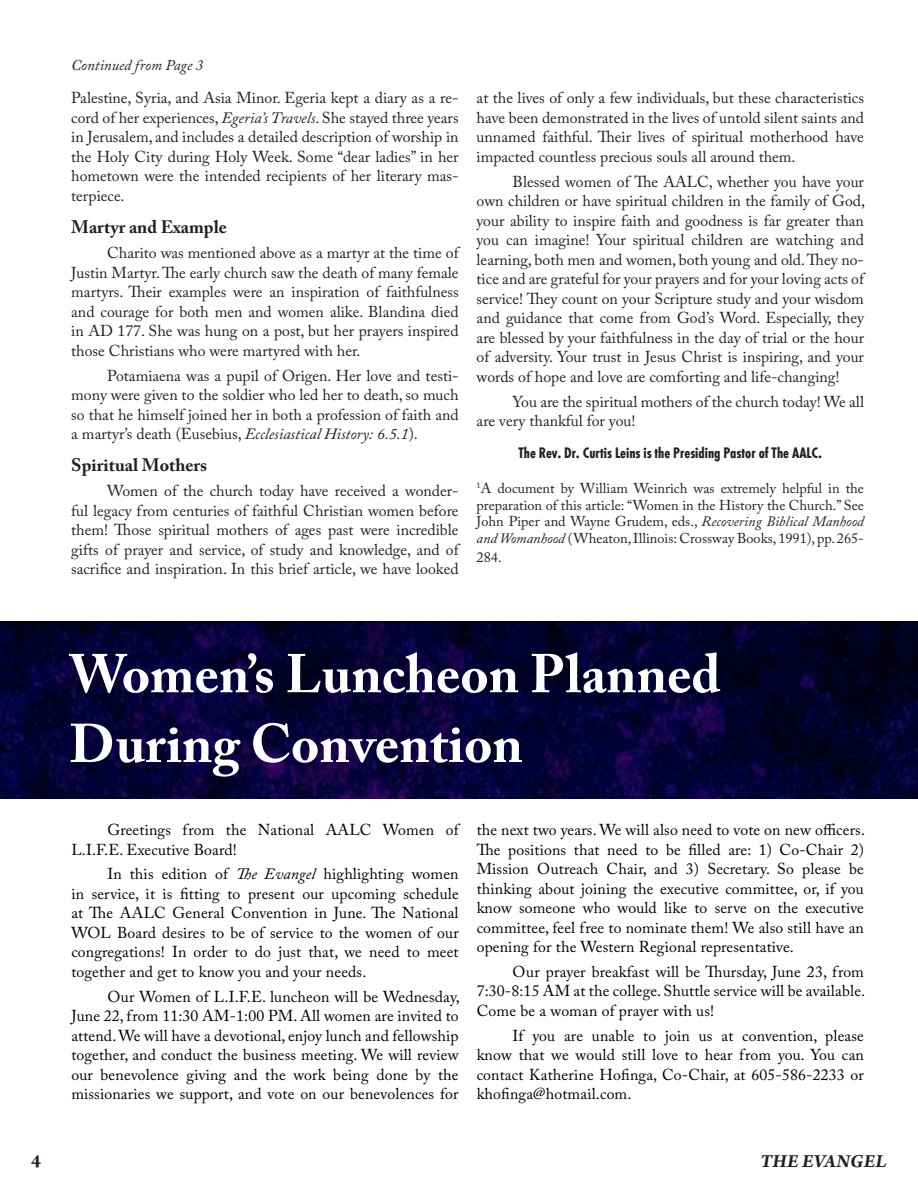
<style>
.page{position:relative;width:918px;height:1188px;background:#fff}
.page>*{position:absolute;margin:0;border:0;box-sizing:border-box;transform-origin:0 0}
.t1{font:700 54px/69.8px "Adobe Caslon Pro";color:#fff}
.t2{font:italic 700 19.5px "Arno Pro";letter-spacing:.01em;color:#231f20}
.t3{font:700 19.5px "Arno Pro";color:#231f20}
.t4{font:700 18px "Adobe Caslon Pro";color:#231f20}
.t5{font:15.75px/19.5px "Adobe Caslon Pro";color:#231f20;text-align:justify}
.t6{font:15.75px/19.5px "Adobe Caslon Pro";letter-spacing:.01em;color:#000;text-align:justify}
.t7{font:700 condensed 15.75px "ST Function";color:#231f20}
.t8{font:italic 15px "Adobe Caslon Pro";color:#231f20}
.t9{font:14.25px/16.5px "Adobe Caslon Pro";color:#231f20;text-align:justify}
.s1{font-style:italic}
</style>
<div class="page">
<img style="left:0;top:621px;width:918px;height:177px">
<p class="t8" style="left:71px;top:56px;width:133px">Continued from Page 3</p>
<p class="t5" style="left:71px;top:88px;width:389px">Palestine, Syria, and Asia Minor. Egeria kept a diary as a re&shy;cord of her experiences, <span class="s1">Egeria’s Travels</span>. She stayed three years in Jerusalem, and includes a detailed description of worship in the Holy City during Holy Week. Some “dear ladies” in her hometown were the intended recipients of her literary mas&shy;terpiece.</p>
<p class="t4" style="left:71px;top:217px;width:157px">Martyr and Example</p>
<p class="t5" style="left:71px;top:243px;width:389px;text-indent:36px">Charito was mentioned above as a martyr at the time of Justin Martyr. The early church saw the death of many female martyrs. Their examples were an inspiration of faithfulness and courage for both men and women alike. Blandina died in AD 177. She was hung on a post, but her prayers inspired those Christians who were martyred with her.</p>
<p class="t5" style="left:71px;top:365px;width:389px;text-indent:36px">Potamiaena was a pupil of Origen. Her love and testi&shy;mony were given to the soldier who led her to death, so much so that he himself joined her in both a profession of faith and a martyr’s death (Eusebius, <span class="s1">Ecclesiastical History: 6.5.1</span>).</p>
<p class="t4" style="left:71px;top:455px;width:137px">Spiritual Mothers</p>
<p class="t5" style="left:71px;top:481px;width:389px;text-indent:36px">Women of the church today have received a wonder&shy;ful legacy from centuries of faithful Christian women before them! Those spiritual mothers of ages past were incredible gifts of prayer and service, of study and knowledge, and of sacrifice and inspiration. In this brief article, we have looked</p>
<p class="t5" style="left:477px;top:88px;width:389px">at the lives of only a few individuals, but these characteristics have been demonstrated in the lives of untold silent saints and unnamed faithful. Their lives of spiritual motherhood have impacted countless precious souls all around them.</p>
<p class="t5" style="left:477px;top:172px;width:390px;text-indent:36px">Blessed women of The AALC, whether you have your own children or have spiritual children in the family of God, your ability to inspire faith and goodness is far greater than you can imagine! Your spiritual children are watching and learning, both men and women, both young and old. They no&shy;tice and are grateful for your prayers and for your loving acts of service! They count on your Scripture study and your wisdom and guidance that come from God’s Word. Especially, they are blessed by your faithfulness in the day of trial or the hour of adversity. Your trust in Jesus Christ is inspiring, and your words of hope and love are comforting and life-changing!</p>
<p class="t5" style="left:477px;top:391px;width:389px;text-indent:36px">You are the spiritual mothers of the church today! We all are very thankful for you!</p>
<p class="t7" style="left:518px;top:443px;width:305px">The Rev. Dr. Curtis Leins is the Presiding Pastor of The AALC.</p>
<p class="t9" style="left:477px;top:480px;width:389px"><sup>1</sup>A document by William Weinrich was extremely helpful in the preparation of this article: “Women in the History the Church.” See John Piper and Wayne Grudem, eds., <span class="s1">Recovering Biblical Manhood and Womanhood</span> (Wheaton, Illinois: Crossway Books, 1991), pp. 265-</p>
<p class="t9" style="left:477px;top:549px;width:26px">284.</p>
<h1 class="t1" style="left:69px;top:639px;width:653px">Women’s Luncheon Planned<br>During Convention</h1>
<p class="t6" style="left:71px;top:820px;width:389px;text-indent:36px">Greetings from the National AALC Women of<br>L.I.F.E. Executive Board!</p>
<p class="t6" style="left:71px;top:864px;width:389px;text-indent:36px">In this edition of <span class="s1">The Evangel</span> highlighting women in service, it is fitting to present our upcoming schedule at The AALC General Convention in June. The National WOL Board desires to be of service to the women of our congregations! In order to do just that, we need to meet together and get to know you and your needs.</p>
<p class="t6" style="left:71px;top:987px;width:390px;text-indent:36px">Our Women of L.I.F.E. luncheon will be Wednesday, June 22, from 11:30 AM-1:00 PM. All women are invited to attend. We will have a devotional, enjoy lunch and fellowship together, and conduct the business meeting. We will review our benevolence giving and the work being done by the missionaries we support, and vote on our benevolences for</p>
<p class="t6" style="left:477px;top:820px;width:390px">the next two years. We will also need to vote on new officers.<br>The positions that need to be filled are: 1) Co-Chair 2)<br>Mission Outreach Chair, and 3) Secretary. So please be thinking about joining the executive committee, or, if you know someone who would like to serve on the executive committee, feel free to nominate them! We also still have an opening for the Western Regional representative.</p>
<p class="t6" style="left:477px;top:962px;width:390px;text-indent:36px">Our prayer breakfast will be Thursday, June 23, from 7:30-8:15 AM at the college. Shuttle service will be available.<br>Come be a woman of prayer with us!</p>
<p class="t6" style="left:477px;top:1026px;width:389px;text-indent:36px">If you are unable to join us at convention, please know that we would still love to hear from you. You can contact Katherine Hofinga, Co-Chair, at 605-586-2233 or khofinga@hotmail.com.</p>
<p class="t3" style="left:31px;top:1150px;width:11px">4</p>
<p class="t2" style="left:761px;top:1149px;width:128px">tHE e VANGEL</p>
</div>
